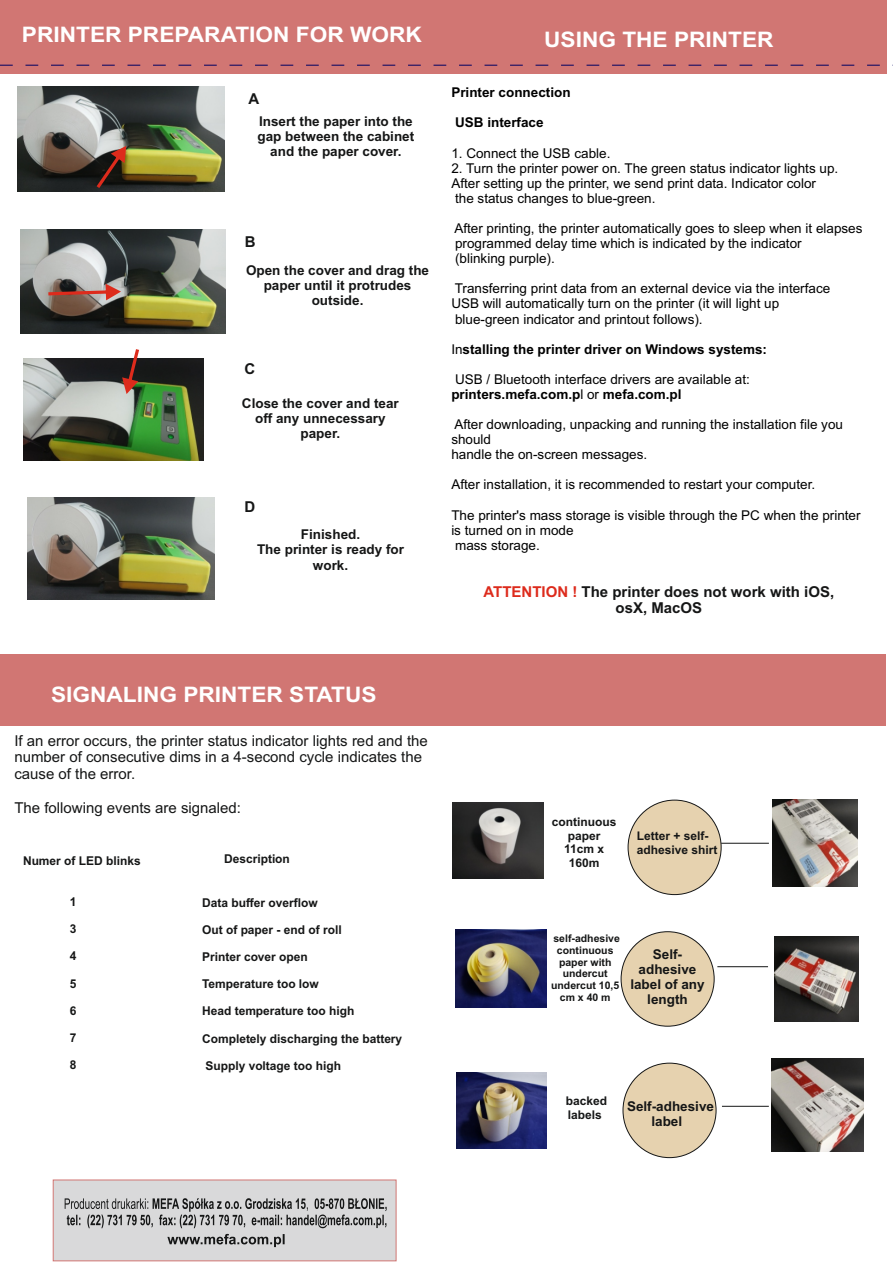
<style>
.page{position:relative;width:893px;height:1263px;background:#fff}
.page>*{position:absolute;margin:0;border:0;box-sizing:border-box;transform-origin:0 0}
.t1{font:700 21.45px "Arial";color:#fff;scale:1.06 1}
.t2{font:15px/16.8px "Arial";color:#151616}
.t3{font:700 15px/16.8px "Arial";color:#151616;text-align:center}
.t4{font:13.5px/15.1px "Arial";color:#000}
.t5{font:700 13.5px/15.1px "Arial";color:#151616;text-align:center}
.t6{font:700 13.5px "Arial";color:#000}
.t7{font:700 12.15px "Arial";color:#151616}
.t8{font:700 12px/13.4px "Arial";color:#151616}
.t9{font:700 10.5px/11.7px "Arial";color:#151616;text-align:center}
.s1{font-weight:400}
.s2{font-weight:700}
.s3{color:#dd2b1c}
</style>
<div class="page">
<div style="left:0;top:655px;width:886px;height:71px;background:#d17673"></div>
<div style="left:0;top:0;width:887px;height:74px;background:#d17673"></div>
<svg style="left:53px;top:1180px;width:343px;height:81px;background:#c5c3c4"></svg>
<svg style="left:0;top:65px;width:893px;height:1px"></svg>
<img style="left:17px;top:87px;width:208px;height:104px">
<img style="left:20px;top:229px;width:205px;height:104px">
<img style="left:24px;top:358px;width:179px;height:103px">
<svg style="left:97px;top:146px;width:29px;height:42px"></svg>
<svg style="left:48px;top:284px;width:73px;height:16px"></svg>
<svg style="left:122px;top:349px;width:17px;height:45px"></svg>
<img style="left:27px;top:497px;width:187px;height:103px">
<div style="left:621px;top:931px;width:94px;height:95px;background:#e6d2af;border:1px solid #151616;border-radius:50%"></div>
<img style="left:456px;top:929px;width:90px;height:78px">
<img style="left:452px;top:802px;width:91px;height:76px">
<img style="left:456px;top:1072px;width:90px;height:76px">
<img style="left:772px;top:800px;width:86px;height:86px">
<img style="left:775px;top:936px;width:83px;height:85px">
<img style="left:771px;top:1058px;width:92px;height:93px">
<hr style="left:721px;top:843px;width:48px;height:1px;background:#151616">
<hr style="left:717px;top:966px;width:51px;height:1px;background:#151616">
<hr style="left:722px;top:1106px;width:47px;height:1px;background:#151616">
<div style="left:628px;top:800px;width:94px;height:95px;background:#e6d2af;border:1px solid #151616;border-radius:50%"></div>
<div style="left:623px;top:1063px;width:93px;height:95px;background:#e6d2af;border:1px solid #151616;border-radius:50%"></div>
<h1 class="t1" style="left:22px;top:27px;width:379px">PRINTER PREPARATION FOR WORK</h1>
<h1 class="t1" style="left:544px;top:32px;width:218px">USING THE PRINTER</h1>
<p class="t3" style="left:248px;top:91px;width:12px">A</p>
<p class="t5" style="left:257px;top:115px;width:158px">Insert the paper into the gap between the cabinet and the paper cover.</p>
<p class="t3" style="left:245px;top:235px;width:12px">B</p>
<p class="t5" style="left:246px;top:264px;width:185px">Open the cover and drag the paper until it protrudes outside.</p>
<p class="t3" style="left:244px;top:362px;width:12px">C</p>
<p class="t5" style="left:242px;top:397px;width:158px">Close the cover and tear off any unnecessary paper.</p>
<p class="t3" style="left:244px;top:499px;width:12px">D</p>
<p class="t5" style="left:257px;top:528px;width:149px">Finished.<br>The printer is ready for work.</p>
<p class="t6" style="left:451px;top:87px;width:121px">Printer connection</p>
<p class="t6" style="left:455px;top:118px;width:90px">USB interface</p>
<p class="t4" style="left:451px;top:147px;width:161px">1. Connect the USB cable.</p>
<p class="t4" style="left:451px;top:162px;width:388px">2. Turn the printer power on. The green status indicator lights up.<br>After setting up the printer, we send print data. Indicator color<br>the status changes to blue-green.</p>
<p class="t4" style="left:454px;top:222px;width:410px">After printing, the printer automatically goes to sleep when it elapses programmed delay time which is indicated by the indicator<br>(blinking purple).</p>
<p class="t4" style="left:451px;top:282px;width:380px">Transferring print data from an external device via the interface<br>USB will automatically turn on the printer (it will light up blue-green indicator and printout follows).</p>
<p class="t6" style="left:451px;top:344px;width:317px"><span class="s1">In</span>stalling the printer driver on Windows systems:</p>
<p class="t4" style="left:451px;top:373px;width:300px">USB / Bluetooth interface drivers are available at: <span class="s2">printers.mefa.com.p</span>l or <span class="s2">mefa.com.pl</span></p>
<p class="t4" style="left:451px;top:418px;width:393px">After downloading, unpacking and running the installation file you should<br>handle the on-screen messages.</p>
<p class="t4" style="left:451px;top:478px;width:365px">After installation, it is recommended to restart your computer.</p>
<p class="t4" style="left:451px;top:509px;width:411px">The printer's mass storage is visible through the PC when the printer is turned on in mode<br>mass storage.</p>
<p class="t3" style="left:484px;top:584px;width:352px"><span class="s3">ATTENTION !</span> The printer does not work with iOS, osX, MacOS</p>
<h1 class="t1" style="left:51px;top:686px;width:309px">SIGNALING PRINTER STATUS</h1>
<p class="t2" style="left:14px;top:733px;width:415px">If an error occurs, the printer status indicator lights red and the number of consecutive dims in a 4-second cycle indicates the cause of the error.</p>
<p class="t2" style="left:14px;top:800px;width:228px">The following events are signaled:</p>
<p class="t7" style="left:23px;top:856px;width:119px">Numer of LED blinks</p>
<p class="t7" style="left:224px;top:854px;width:67px">Description</p>
<p class="t7" style="left:70px;top:897px;width:8px">1</p>
<p class="t7" style="left:70px;top:924px;width:8px">3</p>
<p class="t7" style="left:70px;top:951px;width:8px">4</p>
<p class="t7" style="left:70px;top:979px;width:8px">5</p>
<p class="t7" style="left:70px;top:1006px;width:8px">6</p>
<p class="t7" style="left:70px;top:1033px;width:8px">7</p>
<p class="t7" style="left:70px;top:1060px;width:8px">8</p>
<p class="t7" style="left:202px;top:898px;width:117px">Data buffer overflow</p>
<p class="t7" style="left:202px;top:925px;width:141px">Out of paper - end of roll</p>
<p class="t7" style="left:202px;top:952px;width:107px">Printer cover open</p>
<p class="t7" style="left:202px;top:979px;width:118px">Temperature too low</p>
<p class="t7" style="left:202px;top:1006px;width:154px">Head temperature too high</p>
<p class="t7" style="left:202px;top:1034px;width:202px">Completely discharging the battery</p>
<p class="t7" style="left:205px;top:1061px;width:137px">Supply voltage too high</p>
<p class="t8" style="left:552px;top:816px;width:66px;text-align:center">continuous paper<br>11cm x<br>160m</p>
<p class="t8" style="left:637px;top:830px;width:82px">Letter + self&shy;adhesive shirt</p>
<p class="t9" style="left:551px;top:933px;width:70px">self-adhesive continuous paper with undercut undercut 10,5 cm x 40 m</p>
<p class="t5" style="left:630px;top:947px;width:76px">Self&shy;adhesive label of any length</p>
<p class="t8" style="left:566px;top:1095px;width:43px">backed labels</p>
<p class="t5" style="left:627px;top:1100px;width:89px">Self-adhesive label</p>
<p class="t8" style="left:641px;top:1110px;width:52px">10cmx15</p>
</div>
